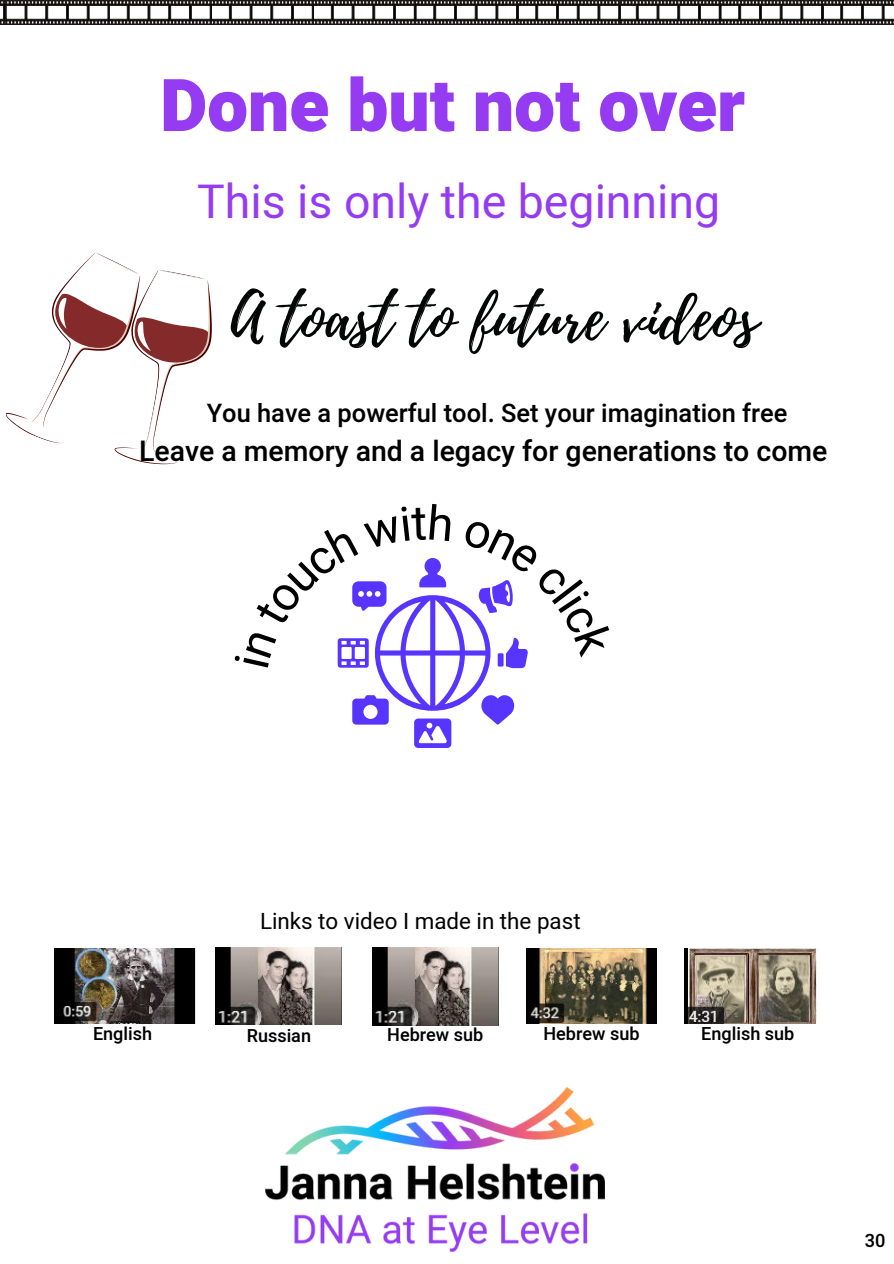
<style>
.page{position:relative;width:894px;height:1264px;background:#fff}
.page>*{position:absolute;margin:0;border:0;box-sizing:border-box;transform-origin:0 0}
.t1{font:900 72.9px "Heebo";color:#953cf3}
.t2{font:63px "Playlist Script";color:#040606}
.t3{font:46.35px "Heebo";color:#953cf3}
.t4{font:500 28.35px "Heebo";color:#000}
.t5{font:500 25.35px "Heebo";color:#000}
.t6{font:22.35px "Heebo";color:#000}
.t7{font:500 18.15px "Heebo";color:#000}
.t8{font:500 18px "Heebo";color:#000}
</style>
<div class="page">
<svg style="left:6px;top:253px;width:206px;height:211px"></svg>
<svg style="left:0;top:0;width:893px;height:25px"></svg>
<img style="left:684px;top:948px;width:135px;height:75px">
<img style="left:526px;top:948px;width:130px;height:75px">
<img style="left:372px;top:947px;width:126px;height:78px">
<img style="left:215px;top:947px;width:127px;height:77px">
<img style="left:54px;top:948px;width:142px;height:75px">
<img style="left:266px;top:1087px;width:338px;height:164px">
<svg style="left:337px;top:558px;width:191px;height:190px"></svg>
<h1 class="t1" style="left:160px;top:55px;width:586px">Done but not over</h1>
<h3 class="t3" style="left:197px;top:170px;width:524px">This is only the beginning</h3>
<h2 class="t2" style="left:231px;top:273px;width:528px">A toast to future videos</h2>
<p class="t5" style="left:207px;top:395px;width:582px">You have a powerful tool. Set your imagination free</p>
<p class="t4" style="left:139px;top:431px;width:689px">Leave a memory and a legacy for generations to come</p>
<p class="t6" style="left:260px;top:905px;width:322px">Links to video I made in the past</p>
<p class="t8" style="left:93px;top:1020px;width:60px">English</p>
<p class="t8" style="left:247px;top:1022px;width:66px">Russian</p>
<p class="t8" style="left:387px;top:1022px;width:97px">Hebrew sub</p>
<p class="t8" style="left:543px;top:1020px;width:97px">Hebrew sub</p>
<p class="t8" style="left:701px;top:1020px;width:94px">English sub</p>
<p class="t7" style="left:864px;top:1227px;width:22px">30</p>
</div>
